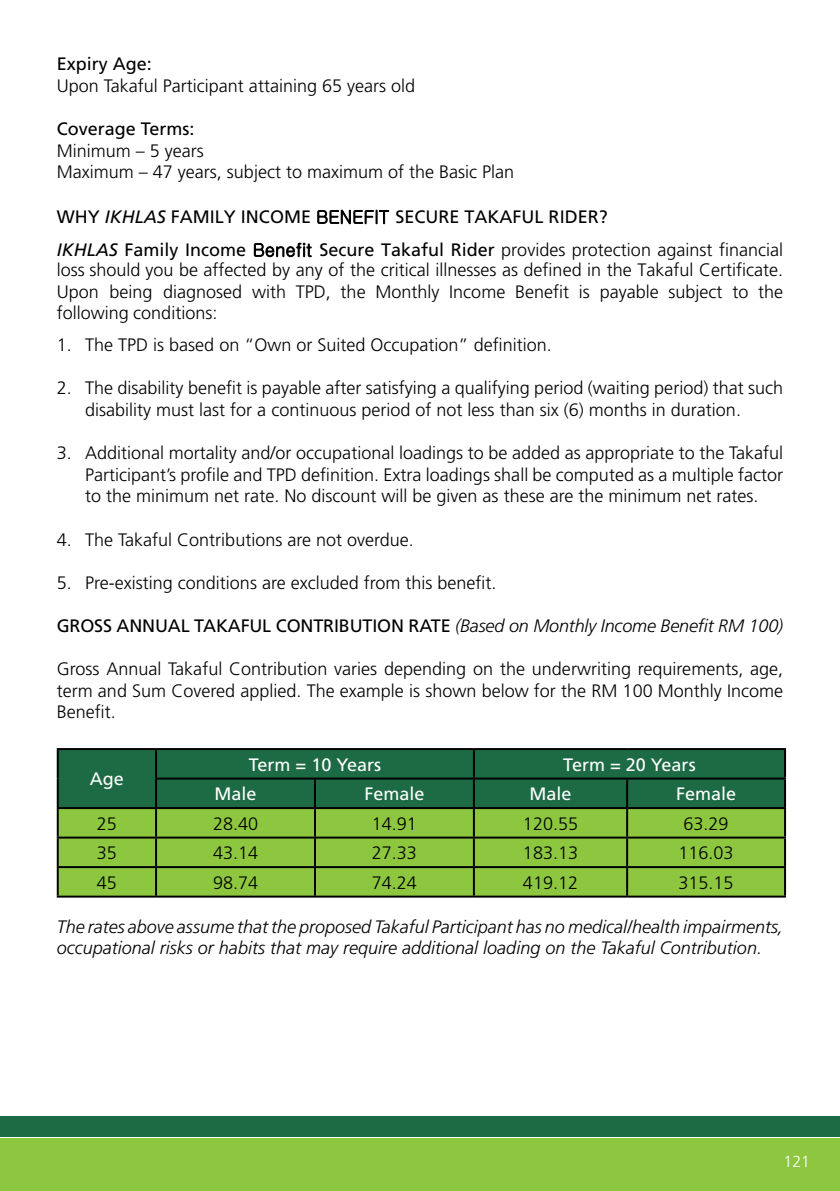
<style>
.page{position:relative;width:840px;height:1191px;background:#fff}
.page>*{position:absolute;margin:0;border:0;box-sizing:border-box;transform-origin:0 0}
.t1{font:300 18px/21.6px "Frutiger LT Std";color:#000;text-align:justify}
.t2{font:18px/33px "Frutiger LT Std";color:#000}
.t3{font:italic 300 18px/21.6px "Frutiger LT Std";color:#000}
.t4{font:18px "Frutiger LT Std";color:#fff}
.t5{font:300 16px "Frutiger LT Std";color:#fff}
.s1{font-style:italic}
.s2{font-family:"Gulim"}
.s3{font-weight:300}
.s4{font-weight:300;font-style:italic}
</style>
<div class="page">
<div style="left:0;top:1116px;width:839px;height:20px;background:#1d6b44"></div>
<div style="left:0;top:1138px;width:839px;height:53px;background:#8dc63f"></div>
<div style="left:59px;top:750px;width:724px;height:57px;background:#1d6b44"></div>
<div style="left:59px;top:809px;width:724px;height:86px;background:#8dc63f"></div>
<hr style="left:57px;top:748px;width:99px;height:2px;background:#000">
<hr style="left:57px;top:750px;width:2px;height:28px;background:#000">
<hr style="left:57px;top:778px;width:2px;height:29px;background:#000">
<hr style="left:156px;top:748px;width:159px;height:2px;background:#000">
<hr style="left:155px;top:750px;width:2px;height:27px;background:#000">
<hr style="left:315px;top:748px;width:158px;height:2px;background:#000">
<hr style="left:473px;top:748px;width:153px;height:2px;background:#000">
<hr style="left:472px;top:750px;width:2px;height:27px;background:#000">
<hr style="left:626px;top:748px;width:159px;height:2px;background:#000">
<hr style="left:783px;top:750px;width:2px;height:27px;background:#000">
<hr style="left:155px;top:777px;width:160px;height:2px;background:#000">
<hr style="left:155px;top:779px;width:2px;height:28px;background:#000">
<hr style="left:315px;top:777px;width:158px;height:2px;background:#000">
<hr style="left:314px;top:779px;width:2px;height:28px;background:#000">
<hr style="left:473px;top:777px;width:153px;height:2px;background:#000">
<hr style="left:472px;top:779px;width:2px;height:28px;background:#000">
<hr style="left:626px;top:777px;width:159px;height:2px;background:#000">
<hr style="left:625px;top:779px;width:2px;height:28px;background:#000">
<hr style="left:783px;top:779px;width:2px;height:28px;background:#000">
<hr style="left:57px;top:807px;width:99px;height:2px;background:#000">
<hr style="left:57px;top:809px;width:2px;height:27px;background:#000">
<hr style="left:156px;top:807px;width:159px;height:2px;background:#000">
<hr style="left:155px;top:809px;width:2px;height:27px;background:#000">
<hr style="left:315px;top:807px;width:158px;height:2px;background:#000">
<hr style="left:314px;top:809px;width:2px;height:27px;background:#000">
<hr style="left:473px;top:807px;width:153px;height:2px;background:#000">
<hr style="left:472px;top:809px;width:2px;height:27px;background:#000">
<hr style="left:626px;top:807px;width:159px;height:2px;background:#000">
<hr style="left:625px;top:809px;width:2px;height:27px;background:#000">
<hr style="left:783px;top:809px;width:2px;height:27px;background:#000">
<hr style="left:57px;top:836px;width:99px;height:2px;background:#000">
<hr style="left:57px;top:838px;width:2px;height:28px;background:#000">
<hr style="left:156px;top:836px;width:159px;height:2px;background:#000">
<hr style="left:155px;top:838px;width:2px;height:28px;background:#000">
<hr style="left:315px;top:836px;width:158px;height:2px;background:#000">
<hr style="left:314px;top:838px;width:2px;height:28px;background:#000">
<hr style="left:473px;top:836px;width:153px;height:2px;background:#000">
<hr style="left:472px;top:838px;width:2px;height:28px;background:#000">
<hr style="left:626px;top:836px;width:159px;height:2px;background:#000">
<hr style="left:625px;top:838px;width:2px;height:28px;background:#000">
<hr style="left:783px;top:838px;width:2px;height:28px;background:#000">
<hr style="left:57px;top:866px;width:99px;height:2px;background:#000">
<hr style="left:57px;top:868px;width:2px;height:27px;background:#000">
<hr style="left:156px;top:866px;width:159px;height:2px;background:#000">
<hr style="left:155px;top:868px;width:2px;height:27px;background:#000">
<hr style="left:315px;top:866px;width:158px;height:2px;background:#000">
<hr style="left:314px;top:868px;width:2px;height:27px;background:#000">
<hr style="left:473px;top:866px;width:153px;height:2px;background:#000">
<hr style="left:472px;top:868px;width:2px;height:27px;background:#000">
<hr style="left:626px;top:866px;width:159px;height:2px;background:#000">
<hr style="left:625px;top:868px;width:2px;height:27px;background:#000">
<hr style="left:783px;top:868px;width:2px;height:27px;background:#000">
<hr style="left:57px;top:895px;width:99px;height:2px;background:#000">
<hr style="left:156px;top:895px;width:159px;height:2px;background:#000">
<hr style="left:315px;top:895px;width:158px;height:2px;background:#000">
<hr style="left:473px;top:895px;width:153px;height:2px;background:#000">
<hr style="left:626px;top:895px;width:159px;height:2px;background:#000">
<p class="t2" style="left:57px;top:48px;width:97px">Expiry Age:</p>
<p class="t1" style="left:57px;top:75px;width:360px">Upon Takaful Participant attaining 65 years old</p>
<p class="t2" style="left:57px;top:112px;width:139px">Coverage Terms:</p>
<p class="t1" style="left:57px;top:140px;width:459px">Minimum – 5 years<br>Maximum – 47 years, subject to maximum of the Basic Plan</p>
<p class="t2" style="left:57px;top:201px;width:727px">WHY <span class="s1">IKHLAS</span> FAMILY INCOME <span class="s2">BENEFIT</span> SECURE TAKAFUL RIDER?<br><span class="s1">IKHLAS</span> Family Income <span class="s2">Benefit</span> Secure Takaful Rider <span class="s3">provides protection against financial</span></p>
<p class="t1" style="left:57px;top:259px;width:727px">loss should you be affected by any of the critical illnesses as defined in the Takaful Certificate.<br>Upon being diagnosed with TPD, the Monthly Income Benefit is payable subject to the following conditions:</p>
<p class="t1" style="left:57px;top:334px;width:496px">1. The TPD is based on “Own or Suited Occupation” definition.</p>
<p class="t1" style="left:85px;top:377px;width:699px;text-indent:-28px">2. The disability benefit is payable after satisfying a qualifying period (waiting period) that such disability must last for a continuous period of not less than six (6) months in duration.</p>
<p class="t1" style="left:85px;top:442px;width:699px;text-indent:-28px">3. Additional mortality and/or occupational loadings to be added as appropriate to the Takaful Participant’s profile and TPD definition. Extra loadings shall be computed as a multiple factor to the minimum net rate. No discount will be given as these are the minimum net rates.</p>
<p class="t1" style="left:57px;top:529px;width:358px">4. The Takaful Contributions are not overdue.</p>
<p class="t1" style="left:57px;top:572px;width:441px">5. Pre-existing conditions are excluded from this benefit.</p>
<p class="t2" style="left:57px;top:609px;width:727px">GROSS ANNUAL TAKAFUL CONTRIBUTION RATE <span class="s4">(Based on Monthly Income Benefit RM 100)</span></p>
<p class="t1" style="left:57px;top:658px;width:727px">Gross Annual Takaful Contribution varies depending on the underwriting requirements, age, term and Sum Covered applied. The example is shown below for the RM 100 Monthly Income Benefit.</p>
<p class="t4" style="left:90px;top:768px;width:36px">Age</p>
<p class="t4" style="left:249px;top:753px;width:134px">Term = 10 Years</p>
<p class="t4" style="left:563px;top:753px;width:134px">Term = 20 Years</p>
<p class="t4" style="left:214px;top:783px;width:44px">Male</p>
<p class="t4" style="left:364px;top:783px;width:62px">Female</p>
<p class="t4" style="left:529px;top:783px;width:44px">Male</p>
<p class="t4" style="left:675px;top:783px;width:62px">Female</p>
<p class="t1" style="left:97px;top:813px;width:22px">25</p>
<p class="t1" style="left:213px;top:813px;width:47px">28.40</p>
<p class="t1" style="left:372px;top:813px;width:47px">14.91</p>
<p class="t1" style="left:522px;top:813px;width:57px">120.55</p>
<p class="t1" style="left:683px;top:813px;width:47px">63.29</p>
<p class="t1" style="left:97px;top:842px;width:22px">35</p>
<p class="t1" style="left:213px;top:842px;width:47px">43.14</p>
<p class="t1" style="left:372px;top:842px;width:47px">27.33</p>
<p class="t1" style="left:522px;top:842px;width:57px">183.13</p>
<p class="t1" style="left:678px;top:842px;width:57px">116.03</p>
<p class="t1" style="left:97px;top:872px;width:22px">45</p>
<p class="t1" style="left:213px;top:872px;width:47px">98.74</p>
<p class="t1" style="left:372px;top:872px;width:47px">74.24</p>
<p class="t1" style="left:522px;top:872px;width:57px">419.12</p>
<p class="t1" style="left:678px;top:872px;width:57px">315.15</p>
<p class="t3" style="left:57px;top:916px;width:727px">The rates above assume that the proposed Takaful Participant has no medical/health impairments, occupational risks or habits that may require additional loading on the Takaful Contribution.</p>
<p class="t5" style="left:783px;top:1152px;width:28px">121</p>
</div>
